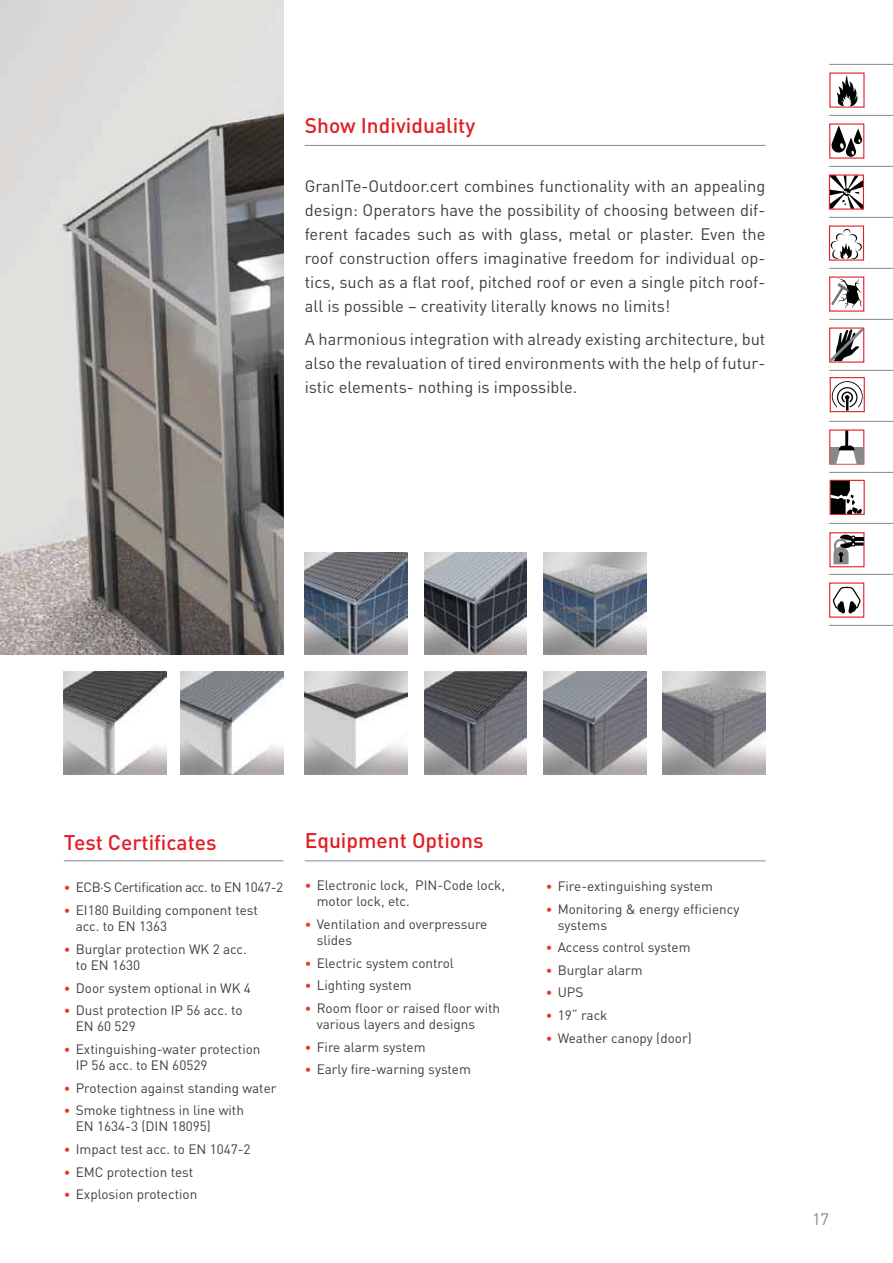
<style>
.page{position:relative;width:893px;height:1263px;background:#fff}
.page>*{position:absolute;margin:0;border:0;box-sizing:border-box;transform-origin:0 0}
.t1{font:500 21px "DIN";color:#e21e26}
.t2{font:16.5px/24px "DIN";color:#3e3e40;text-align:justify}
.t3{font:16.5px "DIN";color:#87888a}
.t4{font:13.5px/16.2px "DIN";color:#3e3e40}
.t5{font:13.5px "DIN";letter-spacing:-.03em;color:#3e3e40}
.s1{font-size:12.75px;color:#e6362d}
</style>
<div class="page">
<img style="left:424px;top:672px;width:103px;height:102px">
<img style="left:543px;top:672px;width:103px;height:102px">
<img style="left:305px;top:552px;width:102px;height:103px">
<img style="left:543px;top:552px;width:103px;height:103px">
<hr style="left:305px;top:860px;width:460px;height:1px;background:#87888a">
<hr style="left:64px;top:860px;width:219px;height:1px;background:#87888a">
<img style="left:662px;top:672px;width:103px;height:102px">
<img style="left:181px;top:672px;width:102px;height:102px">
<img style="left:64px;top:672px;width:102px;height:102px">
<img style="left:305px;top:672px;width:102px;height:102px">
<img style="left:424px;top:552px;width:103px;height:103px">
<img style="left:0;top:0;width:283px;height:655px">
<hr style="left:305px;top:145px;width:460px;height:1px;background:#87888a">
<hr style="left:829px;top:115px;width:63px;height:1px;background:#87888a">
<hr style="left:829px;top:166px;width:63px;height:1px;background:#87888a">
<hr style="left:829px;top:217px;width:63px;height:1px;background:#87888a">
<hr style="left:829px;top:268px;width:63px;height:1px;background:#87888a">
<hr style="left:829px;top:319px;width:63px;height:1px;background:#87888a">
<hr style="left:829px;top:370px;width:63px;height:1px;background:#87888a">
<hr style="left:829px;top:421px;width:63px;height:1px;background:#87888a">
<hr style="left:829px;top:472px;width:63px;height:1px;background:#87888a">
<hr style="left:829px;top:523px;width:63px;height:1px;background:#87888a">
<hr style="left:829px;top:574px;width:63px;height:1px;background:#87888a">
<hr style="left:829px;top:64px;width:63px;height:1px;background:#87888a">
<hr style="left:829px;top:625px;width:63px;height:1px;background:#87888a">
<svg style="left:836px;top:75px;width:22px;height:32px"></svg>
<div style="left:829px;top:124px;width:35px;height:35px;border:1px solid #e21e26"></div>
<svg style="left:830px;top:125px;width:32px;height:32px"></svg>
<div style="left:828px;top:226px;width:36px;height:35px;border:1px solid #e21e26"></div>
<svg style="left:830px;top:229px;width:32px;height:31px"></svg>
<div style="left:829px;top:277px;width:35px;height:35px;border:1px solid #e21e26"></div>
<svg style="left:831px;top:278px;width:31px;height:31px"></svg>
<div style="left:829px;top:328px;width:35px;height:35px;border:1px solid #e21e26"></div>
<svg style="left:830px;top:329px;width:33px;height:32px"></svg>
<div style="left:829px;top:377px;width:35px;height:35px;border:1px solid #e21e26"></div>
<svg style="left:831px;top:381px;width:31px;height:30px"></svg>
<div style="left:829px;top:430px;width:35px;height:35px;border:1px solid #e21e26"></div>
<div style="left:830px;top:447px;width:33px;height:17px;background:#87888a"></div>
<svg style="left:836px;top:431px;width:20px;height:33px"></svg>
<div style="left:829px;top:480px;width:35px;height:35px;border:1px solid #e21e26"></div>
<svg style="left:830px;top:481px;width:32px;height:33px"></svg>
<svg style="left:833px;top:564px;width:16px;height:1px"></svg>
<div style="left:829px;top:532px;width:35px;height:35px;border:1px solid #e21e26"></div>
<svg style="left:833px;top:534px;width:30px;height:30px"></svg>
<div style="left:829px;top:583px;width:35px;height:35px;border:1px solid #e21e26"></div>
<svg style="left:833px;top:586px;width:27px;height:28px"></svg>
<svg style="left:830px;top:177px;width:32px;height:31px"></svg>
<div style="left:828px;top:175px;width:36px;height:35px;border:1px solid #e21e26"></div>
<h1 class="t1" style="left:305px;top:118px;width:172px">Show Individuality</h1>
<p class="t2" style="left:305px;top:176px;width:462px">GranITe-Outdoor.cert combines functionality with an appealing design: Operators have the possibility of choosing between dif&shy;ferent facades such as with glass, metal or plaster. Even the roof construction offers imaginative freedom for individual op&shy;tics, such as a flat roof, pitched roof or even a single pitch roof&shy;all is possible – creativity literally knows no limits!</p>
<p class="t2" style="left:305px;top:329px;width:462px">A harmonious integration with already existing architecture, but also the revaluation of tired environments with the help of futur&shy;istic elements- nothing is impossible.</p>
<h1 class="t1" style="left:64px;top:835px;width:154px">Test Certificates</h1>
<p class="t5" style="left:64px;top:883px;width:221px"><span class="s1">•</span> ECB·S Certification acc. to EN 1047-2</p>
<p class="t4" style="left:76px;top:904px;width:184px;text-indent:-12px"><span class="s1">•</span> EI180 Building component test acc. to EN 1363</p>
<p class="t4" style="left:76px;top:942px;width:172px;text-indent:-12px"><span class="s1">•</span> Burglar protection WK 2 acc. to EN 1630</p>
<p class="t4" style="left:64px;top:981px;width:189px"><span class="s1">•</span> Door system optional in WK 4</p>
<p class="t4" style="left:76px;top:1004px;width:168px;text-indent:-12px"><span class="s1">•</span> Dust protection IP 56 acc. to<br>EN 60 529</p>
<p class="t4" style="left:76px;top:1043px;width:186px;text-indent:-12px"><span class="s1">•</span> Extinguishing-water protection<br>IP 56 acc. to EN 60529</p>
<p class="t4" style="left:64px;top:1081px;width:214px"><span class="s1">•</span> Protection against standing water</p>
<p class="t4" style="left:76px;top:1104px;width:170px;text-indent:-12px"><span class="s1">•</span> Smoke tightness in line with<br>EN 1634-3 (DIN 18095)</p>
<p class="t4" style="left:64px;top:1143px;width:188px"><span class="s1">•</span> Impact test acc. to EN 1047-2</p>
<p class="t4" style="left:64px;top:1165px;width:131px"><span class="s1">•</span> EMC protection test</p>
<p class="t4" style="left:64px;top:1188px;width:135px"><span class="s1">•</span> Explosion protection</p>
<h1 class="t1" style="left:305px;top:833px;width:180px">Equipment Options</h1>
<p class="t4" style="left:317px;top:879px;width:190px;text-indent:-12px"><span class="s1">•</span> Electronic lock, PIN-Code lock, motor lock, etc.</p>
<p class="t4" style="left:317px;top:918px;width:172px;text-indent:-12px"><span class="s1">•</span> Ventilation and overpressure slides</p>
<p class="t4" style="left:305px;top:956px;width:151px"><span class="s1">•</span> Electric system control</p>
<p class="t4" style="left:305px;top:979px;width:108px"><span class="s1">•</span> Lighting system</p>
<p class="t4" style="left:317px;top:1002px;width:185px;text-indent:-12px"><span class="s1">•</span> Room floor or raised floor with various layers and designs</p>
<p class="t4" style="left:305px;top:1040px;width:122px"><span class="s1">•</span> Fire alarm system</p>
<p class="t4" style="left:305px;top:1063px;width:168px"><span class="s1">•</span> Early fire-warning system</p>
<p class="t4" style="left:545px;top:880px;width:169px"><span class="s1">•</span> Fire-extinguishing system</p>
<p class="t4" style="left:557px;top:902px;width:183px;text-indent:-12px"><span class="s1">•</span> Monitoring &amp; energy efficiency systems</p>
<p class="t4" style="left:545px;top:941px;width:146px"><span class="s1">•</span> Access control system</p>
<p class="t4" style="left:545px;top:964px;width:99px"><span class="s1">•</span> Burglar alarm</p>
<p class="t4" style="left:545px;top:986px;width:39px"><span class="s1">•</span> UPS</p>
<p class="t4" style="left:545px;top:1009px;width:63px"><span class="s1">•</span> 19“ rack</p>
<p class="t4" style="left:545px;top:1031px;width:147px"><span class="s1">•</span> Weather canopy (door)</p>
<p class="t3" style="left:812px;top:1213px;width:19px">17</p>
</div>
